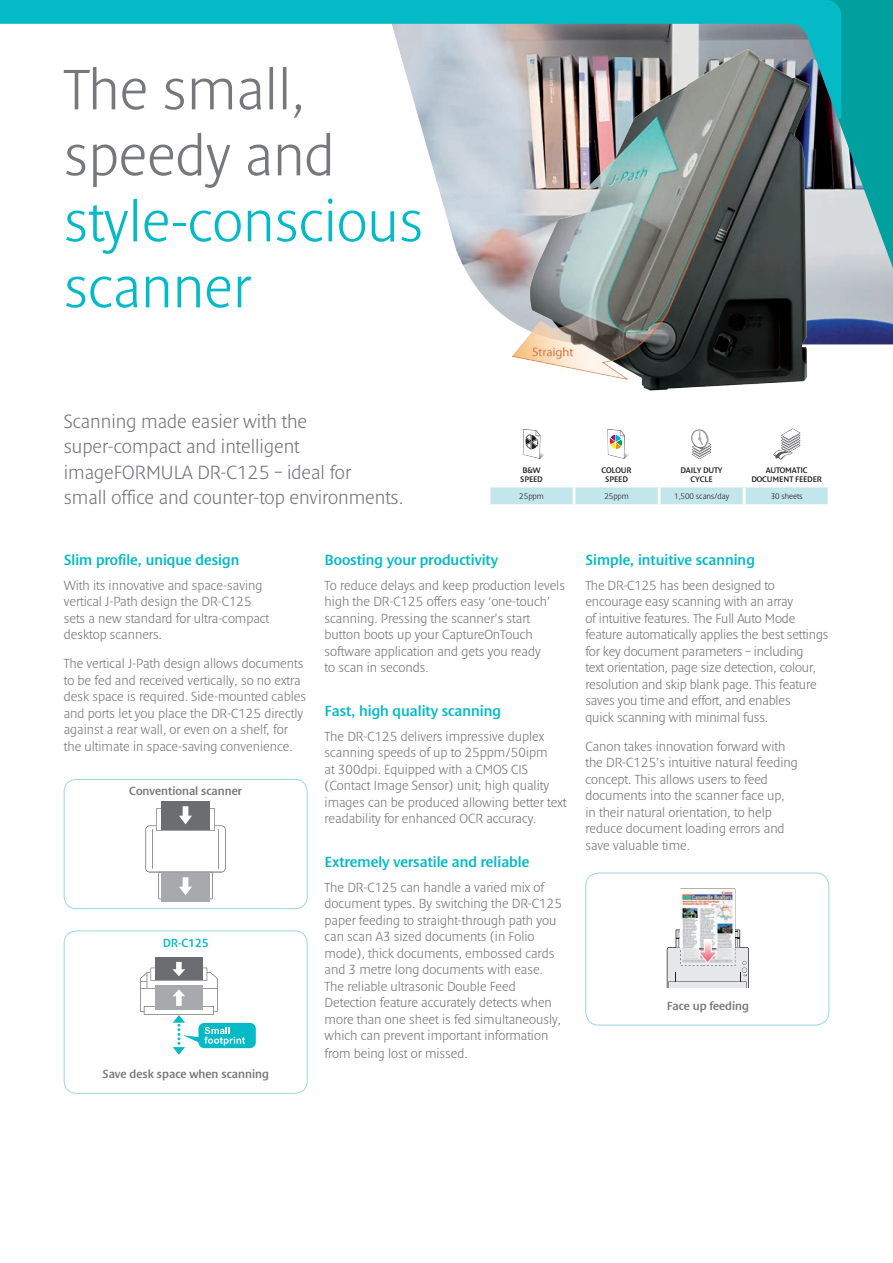
<style>
.page{position:relative;width:893px;height:1263px;background:#fff}
.page>*{position:absolute;margin:0;border:0;box-sizing:border-box;transform-origin:0 0}
.PAGE_TITLE_LIGHT_GRE{font:300 58.5px/66px "Denda New";color:#03bac6}
.INTRO_PARA_LIGHT_GRE{font:300 19.5px/25.5px "Denda New";color:#76787b}
.SUBHEAD_AQUA{font:600 15px "Denda New";color:#03bac6}
.BODYCOPY_GREY{font:300 13.5px/16.5px "Denda New";color:#76787b}
.DIAGRAM_SUBHEAD{font:600 12px "Denda New";color:#76787b}
.DIAGRAM_SUBHEAD-2{font:600 12px "Denda New";color:#03bac6}
.Paragraph_Style_1{font:600 8.25px/8.2px "Denda New";letter-spacing:-.01em;color:#231f20;text-align:center}
.Paragraph_Style_1-2{font:300 8.25px "Denda New";letter-spacing:-.01em;color:#231f20}
.CUG_TOC_Product_Rang{font:600 8.25px/8.2px "Denda New";letter-spacing:-.01em;color:#231f20}
.s1{color:#76787b}
</style>
<div class="page">
<img style="left:419px;top:119px;width:75px;height:188px">
<svg style="left:0;top:0;width:773px;height:119px"></svg>
<img style="left:494px;top:35px;width:279px;height:356px">
<div style="left:64px;top:930px;width:244px;height:164px;border:1px solid #9ad8df;border-radius:12px"></div>
<div style="left:155px;top:957px;width:48px;height:23px;background:#6c6d70"></div>
<div style="left:198px;top:1023px;width:58px;height:25px;background:#03bac6;border-radius:6px"></div>
<svg style="left:140px;top:962px;width:105px;height:93px"></svg>
<div style="left:64px;top:779px;width:244px;height:130px;border:1px solid #9ad8df;border-radius:12px"></div>
<div style="left:161px;top:872px;width:49px;height:29px;background:#a8a9ad"></div>
<div style="left:161px;top:801px;width:49px;height:29px;background:#6c6d70"></div>
<svg style="left:146px;top:806px;width:79px;height:93px"></svg>
<div style="left:585px;top:873px;width:244px;height:152px;border:1px solid #9ad8df;border-radius:13px"></div>
<svg style="left:667px;top:889px;width:82px;height:99px"></svg>
<svg style="left:490px;top:487px;width:338px;height:17px;background:#c3e6eb"></svg>
<hr style="left:573px;top:487px;width:3px;height:17px;background:#fff">
<hr style="left:658px;top:487px;width:3px;height:17px;background:#fff">
<hr style="left:743px;top:487px;width:3px;height:17px;background:#fff">
<svg style="left:607px;top:429px;width:21px;height:30px"></svg>
<svg style="left:691px;top:429px;width:20px;height:30px"></svg>
<svg style="left:773px;top:0;width:120px;height:459px"></svg>
<svg style="left:523px;top:429px;width:21px;height:30px"></svg>
<p class="PAGE_TITLE_LIGHT_GRE" style="left:64px;top:57px;width:361px"><span class="s1">The small, speedy and </span>style-conscious scanner</p>
<p class="INTRO_PARA_LIGHT_GRE" style="left:64px;top:409px;width:341px">Scanning made easier with the super-compact and intelligent imageFORMULA DR-C125 – ideal for<br>small office and counter-top environments.</p>
<p class="CUG_TOC_Product_Rang" style="left:520px;top:467px;width:24px">B&amp;W<br>SPEED</p>
<p class="Paragraph_Style_1" style="left:602px;top:467px;width:32px">COLOUR<br>SPEED</p>
<p class="Paragraph_Style_1" style="left:681px;top:467px;width:44px">DAILY DUTY<br>CYCLE</p>
<p class="Paragraph_Style_1" style="left:751px;top:467px;width:72px">AUTOMATIC<br>DOCUMENT FEEDER</p>
<p class="Paragraph_Style_1-2" style="left:519px;top:492px;width:26px">25ppm</p>
<p class="Paragraph_Style_1-2" style="left:604px;top:492px;width:26px">25ppm</p>
<p class="Paragraph_Style_1-2" style="left:674px;top:492px;width:57px">1,500 scans/day</p>
<p class="Paragraph_Style_1-2" style="left:771px;top:492px;width:34px">30 sheets</p>
<p class="SUBHEAD_AQUA" style="left:64px;top:551px;width:177px">Slim profile, unique design</p>
<p class="BODYCOPY_GREY" style="left:64px;top:577px;width:207px">With its innovative and space-saving vertical J-Path design the DR-C125 sets a new standard for ultra-compact desktop scanners.</p>
<p class="BODYCOPY_GREY" style="left:64px;top:656px;width:244px">The vertical J-Path design allows documents to be fed and received vertically, so no extra desk space is required. Side-mounted cables and ports let you place the DR-C125 directly against a rear wall, or even on a shelf, for the ultimate in space-saving convenience.</p>
<p class="DIAGRAM_SUBHEAD" style="left:129px;top:784px;width:114px">Conventional scanner</p>
<p class="DIAGRAM_SUBHEAD-2" style="left:163px;top:937px;width:47px">DR-C125</p>
<p class="DIAGRAM_SUBHEAD" style="left:102px;top:1067px;width:168px">Save desk space when scanning</p>
<p class="SUBHEAD_AQUA" style="left:325px;top:551px;width:175px">Boosting your productivity</p>
<p class="BODYCOPY_GREY" style="left:325px;top:577px;width:242px">To reduce delays and keep production levels high the DR-C125 offers easy ‘one-touch’ scanning. Pressing the scanner’s start button boots up your CaptureOnTouch software application and gets you ready<br>to scan in seconds.</p>
<p class="SUBHEAD_AQUA" style="left:325px;top:702px;width:178px">Fast, high quality scanning</p>
<p class="BODYCOPY_GREY" style="left:325px;top:728px;width:243px">The DR-C125 delivers impressive duplex scanning speeds of up to 25ppm/50ipm<br>at 300dpi. Equipped with a CMOS CIS (Contact Image Sensor) unit; high quality images can be produced allowing better text readability for enhanced OCR accuracy.</p>
<p class="SUBHEAD_AQUA" style="left:325px;top:853px;width:206px">Extremely versatile and reliable</p>
<p class="BODYCOPY_GREY" style="left:325px;top:879px;width:239px">The DR-C125 can handle a varied mix of document types. By switching the DR-C125 paper feeding to straight-through path you can scan A3 sized documents (in Folio mode), thick documents, embossed cards and 3 metre long documents with ease.<br>The reliable ultrasonic Double Feed Detection feature accurately detects when more than one sheet is fed simultaneously, which can prevent important information</p>
<p class="BODYCOPY_GREY" style="left:325px;top:1045px;width:145px">from being lost or missed.</p>
<p class="SUBHEAD_AQUA" style="left:585px;top:551px;width:171px">Simple, intuitive scanning</p>
<p class="BODYCOPY_GREY" style="left:585px;top:577px;width:245px">The DR-C125 has been designed to encourage easy scanning with an array<br>of intuitive features. The Full Auto Mode feature automatically applies the best settings for key document parameters – including<br>text orientation, page size detection, colour, resolution and skip blank page. This feature saves you time and effort, and enables<br>quick scanning with minimal fuss.</p>
<p class="BODYCOPY_GREY" style="left:585px;top:738px;width:214px">Canon takes innovation forward with the DR-C125’s intuitive natural feeding concept. This allows users to feed documents into the scanner face up, in their natural orientation, to help reduce document loading errors and save valuable time.</p>
<p class="DIAGRAM_SUBHEAD" style="left:667px;top:1000px;width:84px">Face up feeding</p>
</div>
